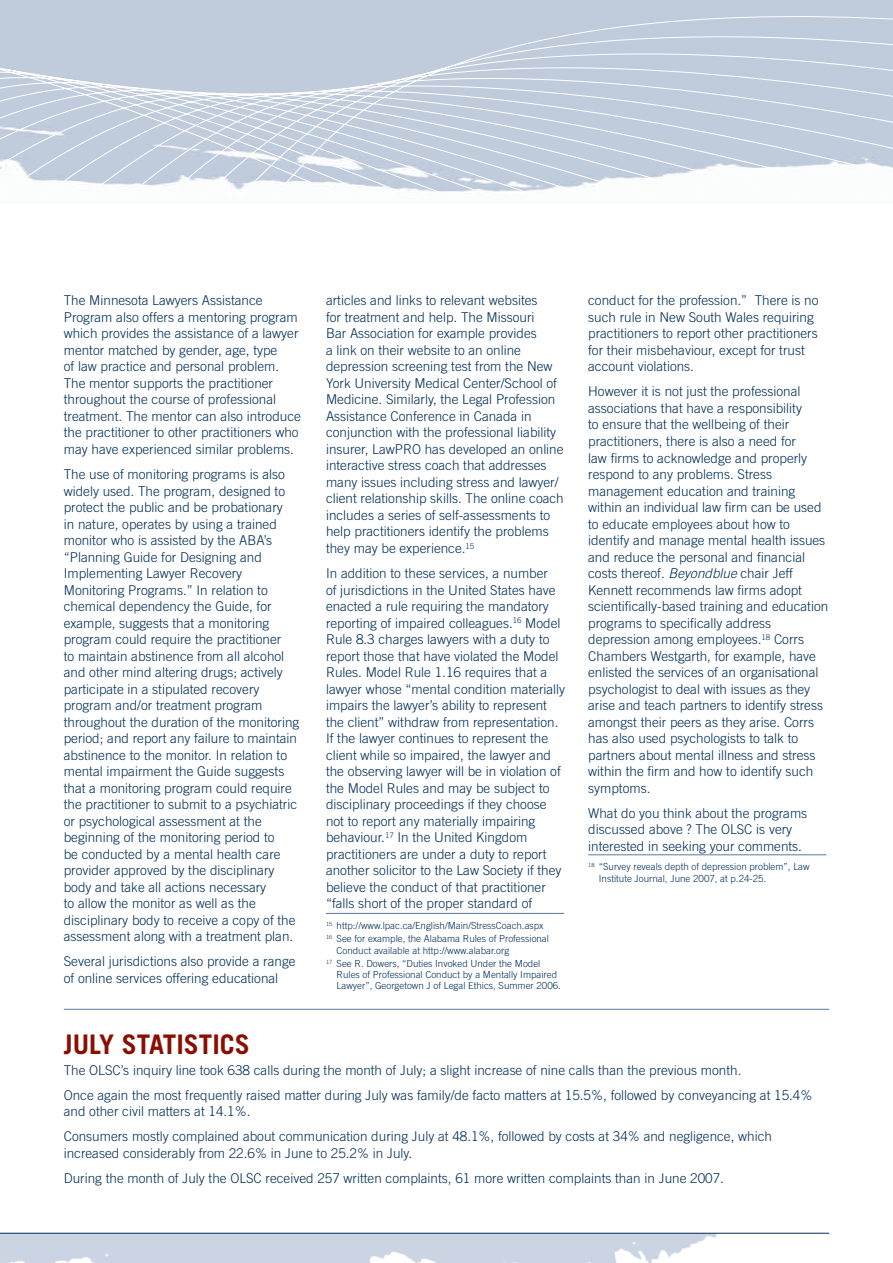
<style>
.page{position:relative;width:893px;height:1263px;background:#fff}
.page>*{position:absolute;margin:0;border:0;box-sizing:border-box;transform-origin:0 0}
.t1{font:700 27px "Trade Gothic";color:#8b0e04}
.t2{font:300 13.5px/16.5px "Trade Gothic";color:#002d56}
.t3{font:300 9.75px/13.4px "Trade Gothic";color:#002d56}
.s1{font-style:italic}
</style>
<div class="page">
<svg style="left:0;top:0;width:893px;height:192px;background:#c8d1e0"></svg>
<img style="left:0;top:1234px;width:717px;height:29px">
<hr style="left:0;top:1233px;width:829px;height:1px;background:#002d56">
<hr style="left:326px;top:913px;width:238px;height:1px;background:#587a9d">
<hr style="left:588px;top:854px;width:238px;height:1px;background:#587a9d">
<hr style="left:64px;top:1009px;width:765px;height:1px;background:#587a9d">
<p class="t2" style="left:64px;top:294px;width:239px">The Minnesota Lawyers Assistance Program also offers a mentoring program which provides the assistance of a lawyer mentor matched by gender, age, type<br>of law practice and personal problem.<br>The mentor supports the practitioner throughout the course of professional treatment. The mentor can also introduce the practitioner to other practitioners who may have experienced similar problems.</p>
<p class="t2" style="left:64px;top:467px;width:237px">The use of monitoring programs is also widely used. The program, designed to protect the public and be probationary<br>in nature, operates by using a trained monitor who is assisted by the ABA’s “Planning Guide for Designing and Implementing Lawyer Recovery Monitoring Programs.” In relation to chemical dependency the Guide, for example, suggests that a monitoring program could require the practitioner<br>to maintain abstinence from all alcohol and other mind altering drugs; actively participate in a stipulated recovery program and/or treatment program throughout the duration of the monitoring period; and report any failure to maintain abstinence to the monitor. In relation to mental impairment the Guide suggests that a monitoring program could require the practitioner to submit to a psychiatric or psychological assessment at the beginning of the monitoring period to<br>be conducted by a mental health care provider approved by the disciplinary body and take all actions necessary<br>to allow the monitor as well as the disciplinary body to receive a copy of the assessment along with a treatment plan.</p>
<p class="t2" style="left:64px;top:954px;width:233px">Several jurisdictions also provide a range of online services offering educational</p>
<p class="t2" style="left:326px;top:294px;width:239px">articles and links to relevant websites<br>for treatment and help. The Missouri<br>Bar Association for example provides<br>a link on their website to an online depression screening test from the New York University Medical Center/School of Medicine. Similarly, the Legal Profession Assistance Conference in Canada in conjunction with the professional liability insurer, LawPRO has developed an online interactive stress coach that addresses many issues including stress and lawyer/ client relationship skills. The online coach includes a series of self-assessments to help practitioners identify the problems they may be experience.<sup>15</sup></p>
<p class="t2" style="left:326px;top:566px;width:241px">In addition to these services, a number<br>of jurisdictions in the United States have enacted a rule requiring the mandatory reporting of impaired colleagues.<sup>16</sup> Model Rule 8.3 charges lawyers with a duty to report those that have violated the Model Rules. Model Rule 1.16 requires that a lawyer whose “mental condition materially impairs the lawyer’s ability to represent the client” withdraw from representation.<br>If the lawyer continues to represent the client while so impaired, the lawyer and the observing lawyer will be in violation of the Model Rules and may be subject to disciplinary proceedings if they choose not to report any materially impairing behaviour.<sup>17</sup> In the United Kingdom practitioners are under a duty to report another solicitor to the Law Society if they believe the conduct of that practitioner “falls short of the proper standard of</p>
<p class="t3" style="left:326px;top:919px;width:224px"><sup>15</sup> http://www.lpac.ca/English/Main/StressCoach.aspx<br><sup>16</sup> See for example, the Alabama Rules of Professional</p>
<p class="t3" style="left:326px;top:944px;width:216px;text-indent:11px">Conduct available at http://www.alabar.org<br><sup>17</sup> See R. Dowers, “Duties Invoked Under the Model</p>
<p class="t3" style="left:337px;top:970px;width:226px;line-height:11.2px">Rules of Professional Conduct by a Mentally Impaired<br>Lawyer”, Georgetown J of Legal Ethics, Summer 2006.</p>
<p class="t2" style="left:588px;top:294px;width:232px">conduct for the profession.” There is no such rule in New South Wales requiring practitioners to report other practitioners for their misbehaviour, except for trust account violations.</p>
<p class="t2" style="left:588px;top:385px;width:242px">However it is not just the professional associations that have a responsibility<br>to ensure that the wellbeing of their practitioners, there is also a need for<br>law firms to acknowledge and properly respond to any problems. Stress management education and training within an individual law firm can be used to educate employees about how to identify and manage mental health issues and reduce the personal and financial costs thereof. <span class="s1">Beyondblue</span> chair Jeff Kennett recommends law firms adopt scientifically-based training and education programs to specifically address depression among employees.<sup>18</sup> Corrs Chambers Westgarth, for example, have enlisted the services of an organisational psychologist to deal with issues as they arise and teach partners to identify stress amongst their peers as they arise. Corrs has also used psychologists to talk to partners about mental illness and stress within the firm and how to identify such symptoms.</p>
<p class="t2" style="left:588px;top:806px;width:221px">What do you think about the programs discussed above ? The OLSC is very interested in seeking your comments.</p>
<p class="t3" style="left:599px;top:862px;width:212px;line-height:11.2px;text-indent:-11px"><sup>18</sup> “Survey reveals depth of depression problem”, Law<br>Institute Journal, June 2007, at p.24-25.</p>
<h1 class="t1" style="left:64px;top:1034px;width:188px">JULY STATISTICS</h1>
<p class="t2" style="left:64px;top:1059px;width:750px;line-height:25px">The OLSC’s inquiry line took 638 calls during the month of July; a slight increase of nine calls than the previous month.<br>Once again the most frequently raised matter during July was family/de facto matters at 15.5%, followed by conveyancing at 15.4%</p>
<p class="t2" style="left:64px;top:1100px;width:710px;line-height:25px">and other civil matters at 14.1%.<br>Consumers mostly complained about communication during July at 48.1%, followed by costs at 34% and negligence, which</p>
<p class="t2" style="left:64px;top:1142px;width:662px;line-height:25px">increased considerably from 22.6% in June to 25.2% in July.<br>During the month of July the OLSC received 257 written complaints, 61 more written complaints than in June 2007.</p>
</div>
